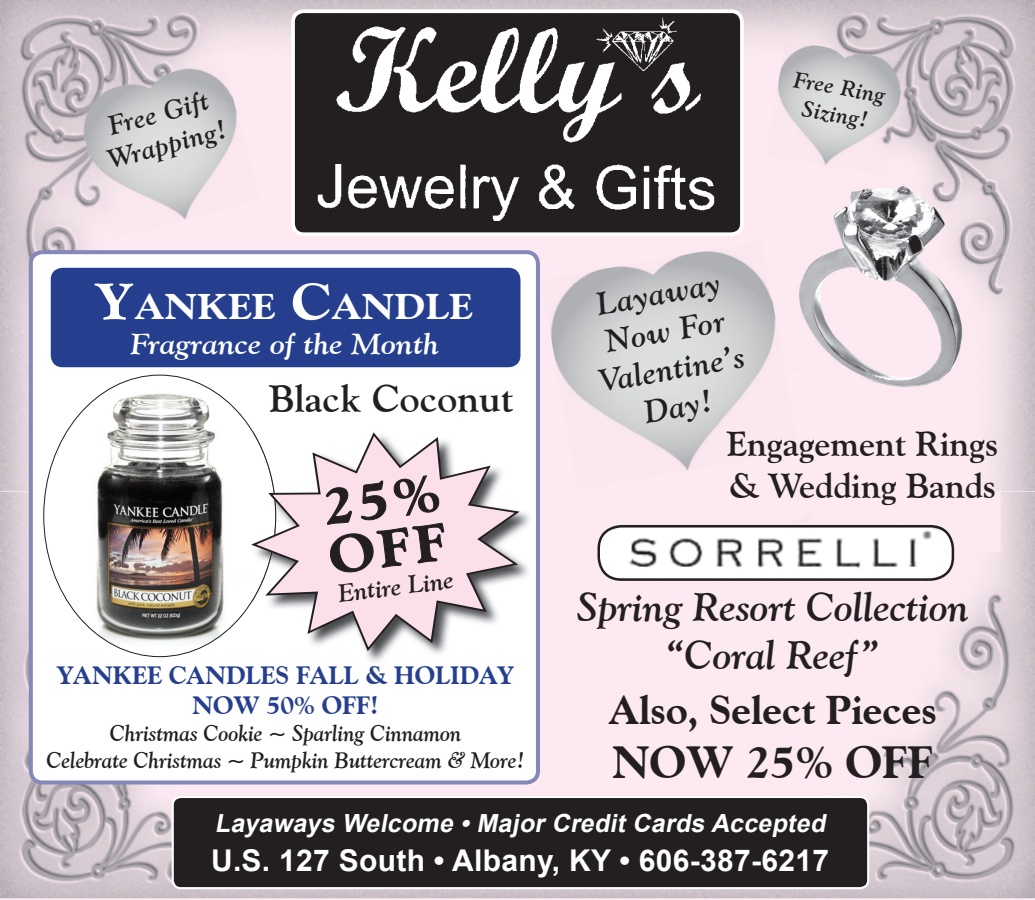
<style>
.page{position:relative;width:1035px;height:900px;background:#fff}
.page>*{position:absolute;margin:0;border:0;box-sizing:border-box;transform-origin:0 0}
.t1{font:800 51.5px/49.2px "Goudy Old Style BT";color:#231f20;scale:1.09 1}
.t2{font:800 45px "Goudy Old Style BT";color:#231f20}
.t3{font:italic 700 40px/48px "Goudy Old Style BT";color:#231f20;text-align:center}
.t4{font:800 40px "Goudy Old Style BT";color:#231f20}
.t5{font:700 38.25px "Goudy Old Style BT";letter-spacing:.005em;color:#231f20}
.t6{font:800 35.75px "Goudy Old Style BT";letter-spacing:.005em;color:#fff;scale:1.1 1}
.t7{font:700 35px/42px "Goudy Old Style BT";color:#231f20}
.t8{font:italic 700 31.75px/38px "Goudy Old Style BT";color:#231f20;text-align:center}
.t9{font:700 30px "Arial";letter-spacing:.01em;color:#fff}
.t10{font:italic 700 29px "Goudy Old Style BT";letter-spacing:.005em;color:#fff;scale:1.1 1}
.t11{font:italic 700 27px/32.5px "Goudy Old Style BT";color:#231f20;text-align:center}
.t12{font:italic 700 25px "Arial";color:#fff}
.t13{font:800 25px/30px "Goudy Old Style BT";color:#253f8e;text-align:center}
.t14{font:italic 700 25px "Goudy Old Style BT";color:#231f20}
.t15{font:italic 700 22.5px/27px "Goudy Old Style BT";color:#231f20;text-align:center;scale:.95 1}
.t16{font:italic 700 22.5px/27px "Goudy Old Style BT";color:#231f20;text-align:center}
.s1{font-size:51px}
</style>
<div class="page">
<img style="left:0;top:491px;width:1035px;height:407px">
<img style="left:0;top:0;width:1035px;height:491px">
<div style="left:293px;top:11px;width:449px;height:223px;background:#231f20;border-radius:11px"></div>
<img style="left:317px;top:17px;width:398px;height:204px">
<div style="left:291px;top:9px;width:453px;height:227px;border:4px solid #fff;border-radius:11px"></div>
<img style="left:793px;top:179px;width:231px;height:226px">
<img style="left:541px;top:254px;width:147px;height:166px">
<img style="left:688px;top:241px;width:111px;height:223px">
<img style="left:565px;top:394px;width:160px;height:96px">
<div style="left:173px;top:797px;width:695px;height:91px;background:#231f20;border-radius:8px"></div>
<div style="left:172px;top:796px;width:697px;height:93px;border:2px solid #fff;border-radius:8px"></div>
<div style="left:31px;top:252px;width:507px;height:530px;background:#fff;border-radius:12px"></div>
<div style="left:29px;top:250px;width:511px;height:535px;border:4px solid #8688ba;border-radius:12px"></div>
<img style="left:43px;top:375px;width:198px;height:282px">
<div style="left:51px;top:268px;width:469px;height:99px;background:#253f8e;border-radius:12px"></div>
<svg style="left:237px;top:415px;width:300px;height:251px"></svg>
<svg style="left:322px;top:474px;width:126px;height:101px;background:#e5cbd6"></svg>
<img style="left:599px;top:526px;width:354px;height:54px">
<div style="left:598px;top:525px;width:356px;height:56px;border:2px solid #231f20;border-radius:22px"></div>
<img style="left:74px;top:59px;width:167px;height:110px">
<img style="left:93px;top:129px;width:167px;height:110px">
<img style="left:776px;top:40px;width:130px;height:79px">
<img style="left:766px;top:97px;width:130px;height:79px">
<p class="t11" style="left:95px;top:113px;width:124px;rotate:-15deg">Free Gift<br>Wrapping!</p>
<h3 class="t6" style="left:94px;top:285px;width:345px"><span class="s1">Y</span>ANKEE <span class="s1">C</span>ANDLE</h3>
<p class="t10" style="left:131px;top:326px;width:282px">Fragrance of the Month</p>
<h3 class="t5" style="left:269px;top:375px;width:246px">Black Coconut</h3>
<h1 class="t1" style="left:320px;top:482px;width:109px;rotate:-7deg">25%<br>OFF</h1>
<p class="t14" style="left:337px;top:578px;width:117px;rotate:-7deg">Entire Line</p>
<p class="t13" style="left:57px;top:660px;width:460px">YANKEE CANDLES FALL &amp; HOLIDAY<br>NOW 50% OFF!</p>
<p class="t15" style="left:46px;top:719px;width:505px">Christmas Cookie ~ Sparling Cinnamon<br>Celebrate Christmas ~ Pumpkin Buttercream &amp; More!</p>
<p class="t16" style="left:797px;top:65px;width:94px;rotate:10deg">Free Ring<br>Sizing!</p>
<h3 class="t8" style="left:583px;top:287px;width:149px;rotate:-10deg">Layaway<br>Now For<br>Valentine’s<br>Day!</h3>
<h3 class="t7" style="left:727px;top:422px;width:273px">Engagement Rings &amp; Wedding Bands</h3>
<h3 class="t3" style="left:577px;top:583px;width:393px">Spring Resort Collection “Coral Reef”</h3>
<h3 class="t4" style="left:608px;top:686px;width:330px">Also, Select Pieces</h3>
<h2 class="t2" style="left:612px;top:735px;width:322px">NOW 25% OFF</h2>
<p class="t12" style="left:215px;top:809px;width:617px">Layaways Welcome • Major Credit Cards Accepted</p>
<h3 class="t9" style="left:211px;top:844px;width:620px">U.S. 127 South • Albany, KY • 606-387-6217</h3>
</div>
